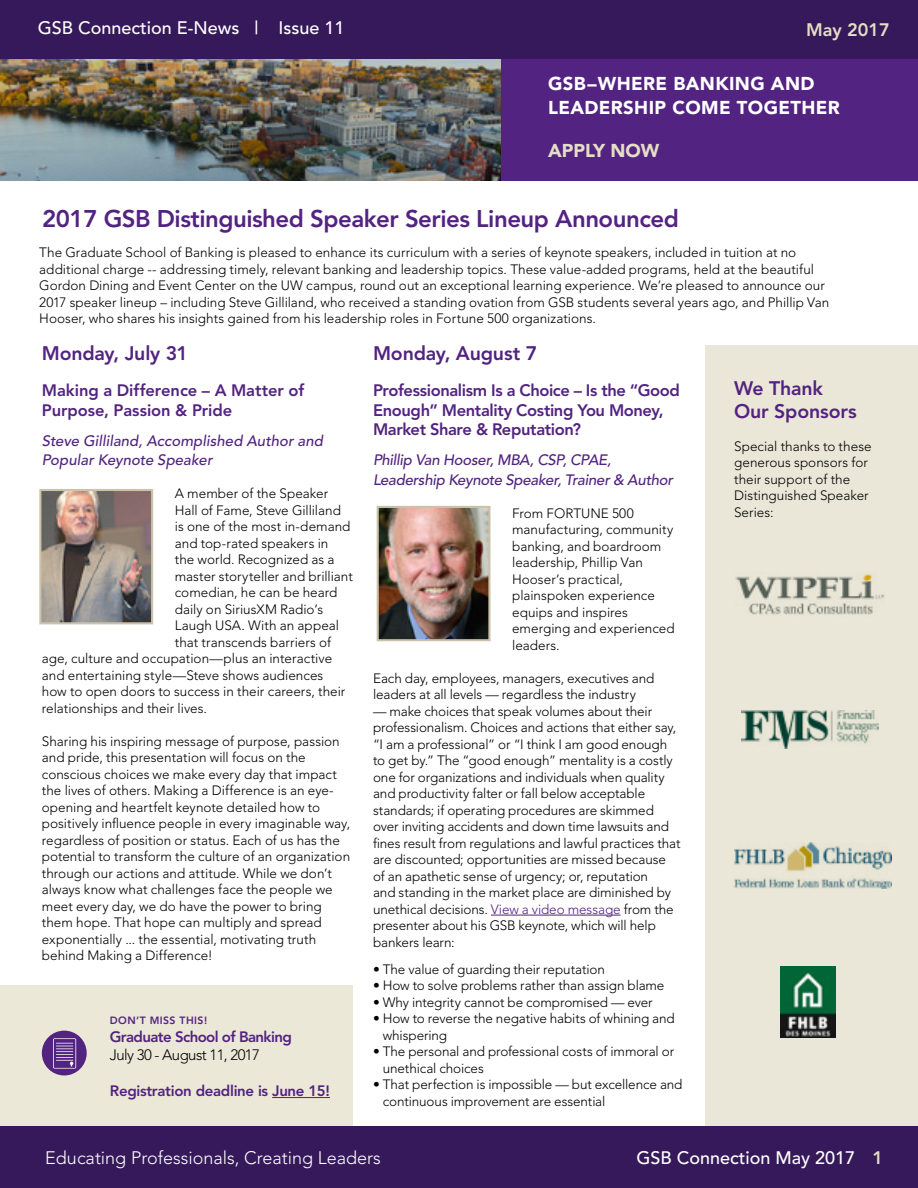
<style>
.page{position:relative;width:918px;height:1188px;background:#fff}
.page>*{position:absolute;margin:0;border:0;box-sizing:border-box;transform-origin:0 0}
.t1{font:800 24px "Avenir";letter-spacing:-.02em;color:#522380}
.t2{font:800 19.5px/22.5px "Avenir";letter-spacing:-.01em;color:#522380}
.t3{font:900 18.45px/24.5px "Avenir";letter-spacing:.02em;color:#fff}
.t4{font:900 18.45px "Avenir";color:#e4dec5}
.t5{font:500 18px "Avenir";color:#fff}
.t6{font:300 18px "Avenir";color:#fff}
.t7{font:800 18px "Avenir";color:#e4dec5}
.t8{font:800 16.5px/19.5px "Avenir";letter-spacing:-.02em;color:#522380}
.t9{font:italic 500 15px/19.5px "Avenir";letter-spacing:-.01em;color:#522380}
.t10{font:800 15px "Avenir";letter-spacing:-.02em;color:#522380}
.t11{font:800 15px "Avenir";letter-spacing:-.04em;color:#522380}
.t12{font:300 15px "Avenir";letter-spacing:-.04em;color:#000}
.t13{font:300 13.5px/16.5px "Avenir";color:#000}
.t14{font:800 10.5px "Avenir";letter-spacing:.04em;color:#522380}
.s1{color:#522380}
.s2{font-weight:800;color:#e4dec5}
</style>
<div class="page">
<div style="left:0;top:985px;width:353px;height:158px;background:#ece8d8"></div>
<hr style="left:491px;top:915px;width:130px;height:1px;background:#522380">
<img style="left:0;top:58px;width:502px;height:123px">
<div style="left:502px;top:21px;width:416px;height:160px;background:#522380"></div>
<div style="left:705px;top:345px;width:213px;height:789px;background:#ebe7d8"></div>
<div style="left:0;top:1126px;width:918px;height:62px;background:#36195a"></div>
<div style="left:0;top:0;width:918px;height:58px;background:#36195a"></div>
<hr style="left:272px;top:1097px;width:58px;height:1px;background:#522380">
<div style="left:42px;top:1031px;width:45px;height:44px;background:#522380;border-radius:50%"></div>
<svg style="left:53px;top:1038px;width:23px;height:31px"></svg>
<img style="left:735px;top:573px;width:150px;height:42px">
<img style="left:741px;top:710px;width:137px;height:38px">
<img style="left:734px;top:843px;width:158px;height:45px">
<img style="left:781px;top:967px;width:54px;height:70px">
<img style="left:42px;top:492px;width:108px;height:129px">
<div style="left:39px;top:489px;width:114px;height:135px;border:2px solid #ccc2aa"></div>
<img style="left:380px;top:509px;width:108px;height:129px">
<div style="left:377px;top:506px;width:114px;height:135px;border:2px solid #ccc2aa"></div>
<h3 class="t5" style="left:38px;top:17px;width:308px">GSB Connection E-News | Issue 11</h3>
<h3 class="t7" style="left:806px;top:19px;width:85px">May 2017</h3>
<h3 class="t3" style="left:548px;top:71px;width:293px">GSB – WHERE BANKING AND<br>LEADERSHIP COME TOGETHER</h3>
<h3 class="t4" style="left:548px;top:139px;width:113px">APPLY NOW</h3>
<h1 class="t1" style="left:42px;top:204px;width:638px">2017 GSB Distinguished Speaker Series Lineup Announced</h1>
<p class="t13" style="left:39px;top:244px;width:792px">The Graduate School of Banking is pleased to enhance its curriculum with a series of keynote speakers, included in tuition at no additional charge -- addressing timely, relevant banking and leadership topics. These value-added programs, held at the beautiful Gordon Dining and Event Center on the UW campus, round out an exceptional learning experience. We’re pleased to announce our 2017 speaker lineup – including Steve Gilliland, who received a standing ovation from GSB students several years ago, and Phillip Van Hooser, who shares his insights gained from his leadership roles in Fortune 500 organizations.</p>
<h2 class="t2" style="left:42px;top:342px;width:148px">Monday, July 31</h2>
<p class="t8" style="left:42px;top:381px;width:264px">Making a Difference – A Matter of<br>Purpose, Passion &amp; Pride</p>
<p class="t9" style="left:42px;top:431px;width:283px">Steve Gilliland, Accomplished Author and<br>Popular Keynote Speaker</p>
<p class="t13" style="left:175px;top:485px;width:155px">A member of the Speaker</p>
<p class="t13" style="left:175px;top:502px;width:168px">Hall of Fame, Steve Gilliland</p>
<p class="t13" style="left:175px;top:518px;width:177px">is one of the most in-demand</p>
<p class="t13" style="left:175px;top:535px;width:155px">and top-rated speakers in</p>
<p class="t13" style="left:175px;top:551px;width:161px">the world. Recognized as a</p>
<p class="t13" style="left:175px;top:568px;width:180px">master storyteller and brilliant</p>
<p class="t13" style="left:175px;top:584px;width:164px">comedian, he can be heard</p>
<p class="t13" style="left:175px;top:601px;width:150px">daily on SiriusXM Radio’s</p>
<p class="t13" style="left:175px;top:617px;width:166px">Laugh USA. With an appeal</p>
<p class="t13" style="left:175px;top:634px;width:158px">that transcends barriers of</p>
<p class="t13" style="left:42px;top:650px;width:292px">age, culture and occupation—plus an interactive</p>
<p class="t13" style="left:42px;top:667px;width:283px">and entertaining style—Steve shows audiences</p>
<p class="t13" style="left:42px;top:683px;width:305px">how to open doors to success in their careers, their</p>
<p class="t13" style="left:42px;top:700px;width:167px">relationships and their lives.</p>
<p class="t13" style="left:42px;top:733px;width:310px">Sharing his inspiring message of purpose, passion and pride, this presentation will focus on the conscious choices we make every day that impact the lives of others. Making a Difference is an eye&shy;opening and heartfelt keynote detailed how to positively influence people in every imaginable way, regardless of position or status. Each of us has the potential to transform the culture of an organization through our actions and attitude. While we don’t always know what challenges face the people we meet every day, we do have the power to bring them hope. That hope can multiply and spread exponentially ... the essential, motivating truth behind Making a Difference!</p>
<p class="t14" style="left:110px;top:1014px;width:99px">DON’T MISS THIS!</p>
<p class="t11" style="left:110px;top:1028px;width:183px">Graduate School of Banking</p>
<p class="t12" style="left:110px;top:1046px;width:152px">July 30 - August 11, 2017</p>
<p class="t10" style="left:110px;top:1082px;width:222px">Registration deadline is June 15!</p>
<h2 class="t2" style="left:373px;top:342px;width:166px">Monday, August 7</h2>
<p class="t8" style="left:373px;top:381px;width:308px">Professionalism Is a Choice – Is the “Good<br>Enough” Mentality Costing You Money,<br>Market Share &amp; Reputation?</p>
<p class="t9" style="left:373px;top:451px;width:301px">Phillip Van Hooser, MBA, CSP, CPAE,<br>Leadership Keynote Speaker, Trainer &amp; Author</p>
<p class="t13" style="left:512px;top:505px;width:164px">From FORTUNE 500 manufacturing, community banking, and boardroom leadership, Phillip Van<br>Hooser’s practical, plainspoken experience equips and inspires emerging and experienced leaders.</p>
<p class="t13" style="left:373px;top:670px;width:283px">Each day, employees, managers, executives and leaders at all levels — regardless the industry</p>
<p class="t13" style="left:373px;top:703px;width:309px">— make choices that speak volumes about their professionalism. Choices and actions that either say, “I am a professional” or “I think I am good enough to get by.” The “good enough” mentality is a costly one for organizations and individuals when quality and productivity falter or fall below acceptable standards; if operating procedures are skimmed over inviting accidents and down time lawsuits and fines result from regulations and lawful practices that are discounted; opportunities are missed because of an apathetic sense of urgency; or, reputation<br>and standing in the market place are diminished by unethical decisions. <span class="s1">View a video message</span> from the presenter about his GSB keynote, which will help bankers learn:</p>
<p class="t13" style="left:373px;top:961px;width:233px">• The value of guarding their reputation</p>
<p class="t13" style="left:373px;top:977px;width:293px">• How to solve problems rather than assign blame</p>
<p class="t13" style="left:373px;top:994px;width:281px">• Why integrity cannot be compromised — ever</p>
<p class="t13" style="left:383px;top:1010px;width:294px;text-indent:-10px">• How to reverse the negative habits of whining and whispering</p>
<p class="t13" style="left:383px;top:1043px;width:293px;text-indent:-10px">• The personal and professional costs of immoral or unethical choices</p>
<p class="t13" style="left:383px;top:1076px;width:301px;text-indent:-10px">• That perfection is impossible — but excellence and continuous improvement are essential</p>
<h2 class="t2" style="left:734px;top:377px;width:124px">We Thank<br>Our Sponsors</h2>
<p class="t13" style="left:734px;top:438px;width:139px">Special thanks to these generous sponsors for their support of the<br>Distinguished Speaker<br>Series:</p>
<h3 class="t6" style="left:45px;top:1147px;width:337px">Educating Professionals, Creating Leaders</h3>
<h3 class="t5" style="left:637px;top:1147px;width:248px">GSB Connection May 2017 <span class="s2">1</span></h3>
</div>
